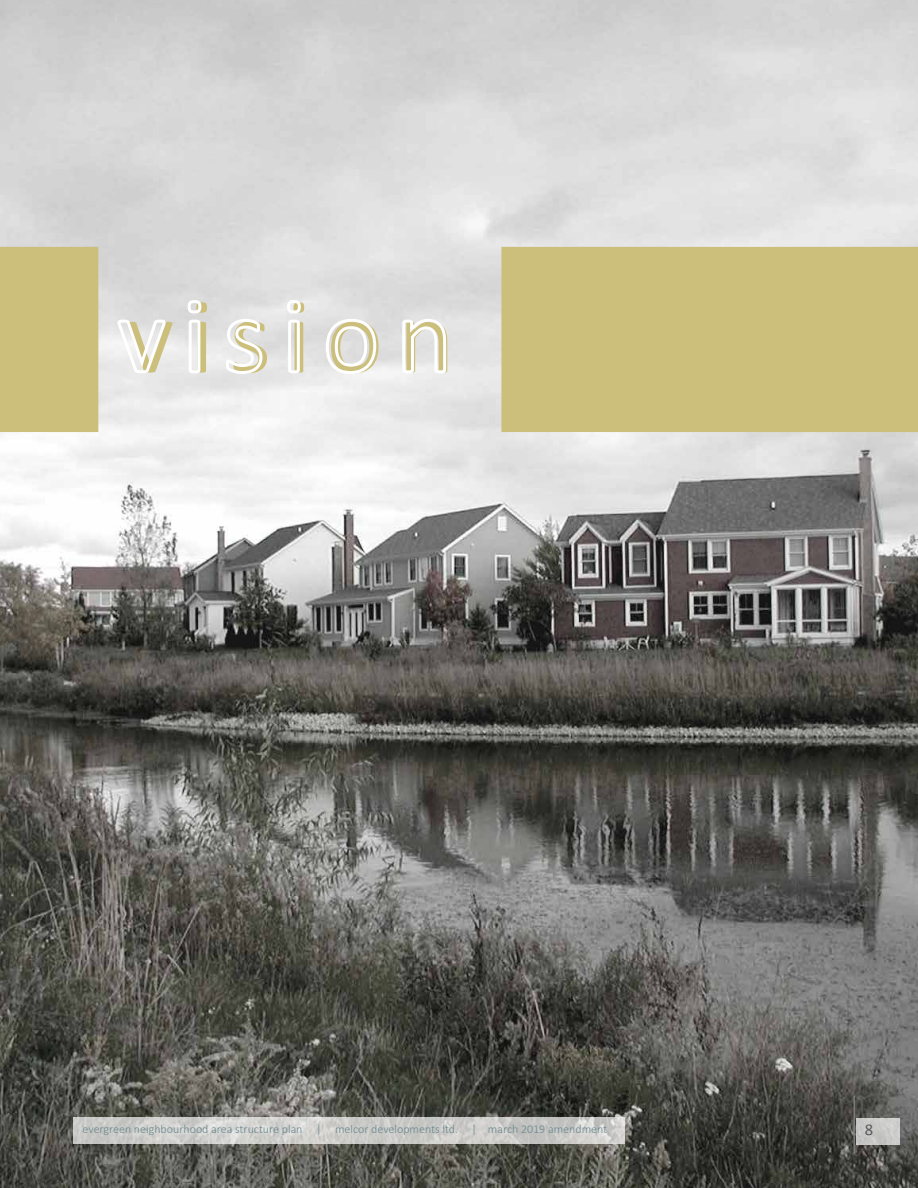
<style>
.page{position:relative;width:918px;height:1188px;background:#fff}
.page>*{position:absolute;margin:0;border:0;box-sizing:border-box;transform-origin:0 0}
.t1{font:108px "Calibri";letter-spacing:.14em;color:#ccbf7b}
.t2{font:16.5px "Calibri";color:#58595b}
.t3{font:300 12px "Calibri";color:#68878d}
</style>
<div class="page">
<img style="left:0;top:0;width:918px;height:1188px">
<div style="left:501px;top:247px;width:417px;height:185px;background:#ccbf7b"></div>
<div style="left:0;top:247px;width:98px;height:185px;background:#ccbf7b"></div>
<svg style="left:115px;top:317px;width:53px;height:58px"></svg>
<svg style="left:185px;top:298px;width:19px;height:77px"></svg>
<svg style="left:224px;top:317px;width:41px;height:59px"></svg>
<svg style="left:285px;top:298px;width:18px;height:77px"></svg>
<svg style="left:324px;top:317px;width:54px;height:59px"></svg>
<svg style="left:400px;top:317px;width:49px;height:59px"></svg>
<div style="left:856px;top:1118px;width:44px;height:27px;background:#c8c8c7"></div>
<hr style="left:853px;top:1096px;width:2px;height:57px;background:#797b7a">
<svg style="left:74px;top:1117px;width:551px;height:27px;background:#cdcdcb"></svg>
<h1 class="t1" style="left:125px;top:268px;width:331px">vision</h1>
<p class="t3" style="left:83px;top:1122px;width:526px">evergreen neighbourhood area structure plan | melcor developments ltd. | march 2019 amendment</p>
<h2 class="t2" style="left:865px;top:1119px;width:10px">8</h2>
</div>
